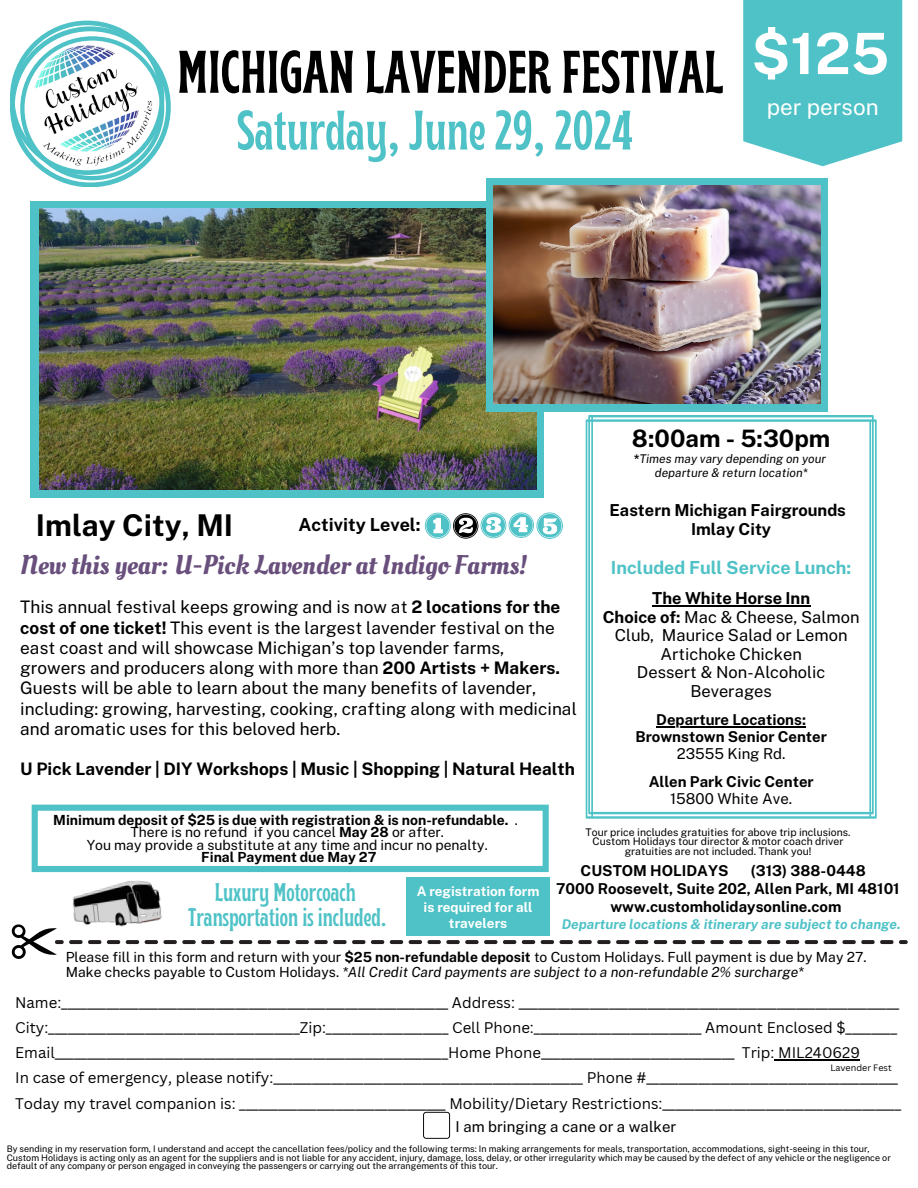
<style>
.page{position:relative;width:918px;height:1188px;background:#fff}
.page>*{position:absolute;margin:0;border:0;box-sizing:border-box;transform-origin:0 0}
.t1{font:700 condensed 60px "Brice";color:#000}
.t2{font:700 57px "Public Sans";color:#fff}
.t3{font:700 condensed 55.5px "Brice";color:#4ec2c6}
.t4{font:700 30px "Public Sans";color:#000}
.t5{font:27px "Oleo Script";color:#694f7c}
.t6{font:700 condensed 25.5px "Brice";color:#4ec2c6}
.t7{font:700 24px "Public Sans";color:#000}
.t8{font:22.5px "Public Sans";color:#fff}
.t9{font:700 18px "Public Sans";color:#4ec2c6}
.t10{font:700 18px "Public Sans";color:#000}
.t11{font:17.25px/20.2px "Public Sans";color:#000}
.t12{font:700 17.25px "Public Sans";color:#000}
.t13{font:16.5px/18.5px "Public Sans";color:#000;text-align:center}
.t14{font:700 16.5px/18.5px "Public Sans";color:#000;text-align:center}
.t15{font:15px "Canva Sans";color:#000}
.t16{font:700 15px "Public Sans";color:#000}
.t17{font:15px "Public Sans";color:#000}
.t18{font:13.95px "Public Sans";color:#000}
.t19{font:700 13.95px/12.3px "Public Sans";color:#000;text-align:center}
.t20{font:italic 13.95px "Public Sans";color:#000}
.t21{font:italic 700 13.5px "Public Sans";color:#4ec2c6}
.t22{font:700 13.5px/15.8px "Public Sans";color:#fff;text-align:center}
.t23{font:italic 12px "Public Sans";color:#000}
.t24{font:10.5px "Public Sans";color:#000}
.t25{font:9px/8.2px "Public Sans";color:#000}
.t26{font:9px "Canva Sans";color:#000}
.s1{font-weight:700}
.s2{font-weight:400}
.s3{font-style:normal}
</style>
<div class="page">
<img style="left:10px;top:20px;width:161px;height:167px">
<div style="left:31px;top:201px;width:513px;height:297px;background:#4ec2c6"></div>
<img style="left:39px;top:208px;width:497px;height:282px">
<div style="left:486px;top:178px;width:342px;height:233px;background:#4ec2c6"></div>
<img style="left:494px;top:186px;width:326px;height:218px">
<svg style="left:586px;top:415px;width:291px;height:404px"></svg>
<svg style="left:425px;top:512px;width:137px;height:27px"></svg>
<svg style="left:32px;top:805px;width:517px;height:67px"></svg>
<svg style="left:743px;top:0;width:159px;height:166px;background:#5bc6ca"></svg>
<svg style="left:12px;top:924px;width:896px;height:35px"></svg>
<img style="left:61px;top:863px;width:115px;height:88px">
<svg style="left:423px;top:1112px;width:27px;height:27px"></svg>
<div style="left:407px;top:877px;width:143px;height:58px;background:#4ec2c6"></div>
<hr style="left:652px;top:605px;width:33px;height:2px;background:#000">
<hr style="left:685px;top:605px;width:125px;height:2px;background:#000">
<hr style="left:656px;top:726px;width:150px;height:2px;background:#000">
<hr style="left:775px;top:1059px;width:85px;height:1px;background:#000">
<p class="t1" style="left:177px;top:48px;width:548px">MICHIGAN LAVENDER FESTIVAL</p>
<p class="t3" style="left:237px;top:108px;width:397px">Saturday, June 29, 2024</p>
<p class="t2" style="left:751px;top:20px;width:139px">$125</p>
<p class="t8" style="left:767px;top:93px;width:113px">per person</p>
<p class="t7" style="left:632px;top:424px;width:200px">8:00am - 5:30pm</p>
<p class="t23" style="left:634px;top:452px;width:194px"><span class="s1">*</span>Times may vary depending on your</p>
<p class="t23" style="left:655px;top:465px;width:154px">departure &amp; return location*</p>
<p class="t14" style="left:609px;top:501px;width:238px">Eastern Michigan Fairgrounds<br>Imlay City</p>
<p class="t9" style="left:611px;top:557px;width:242px">Included Full Service Lunch:</p>
<p class="t14" style="left:652px;top:589px;width:160px">The White Horse Inn</p>
<p class="t13" style="left:603px;top:608px;width:258px"><span class="s1">Choice of:</span> Mac &amp; Cheese, Salmon<br>Club, Maurice Salad or Lemon<br>Artichoke Chicken</p>
<p class="t13" style="left:637px;top:663px;width:190px">Dessert &amp; Non-Alcoholic<br>Beverages</p>
<p class="t16" style="left:656px;top:711px;width:151px">Departure Locations:</p>
<p class="t16" style="left:636px;top:728px;width:193px">Brownstown Senior Center</p>
<p class="t17" style="left:677px;top:744px;width:110px">23555 King Rd.</p>
<p class="t16" style="left:649px;top:773px;width:167px">Allen Park Civic Center</p>
<p class="t17" style="left:670px;top:790px;width:124px">15800 White Ave.</p>
<p class="t4" style="left:36px;top:508px;width:199px">Imlay City, MI</p>
<p class="t10" style="left:298px;top:514px;width:124px">Activity Level:</p>
<p class="t5" style="left:20px;top:547px;width:509px">New this year: U-Pick Lavender at Indigo Farms!</p>
<p class="t11" style="left:20px;top:597px;width:542px">This annual festival keeps growing and is now at <span class="s1">2 locations for the cost of one ticket!</span> This event is the largest lavender festival on the east coast and will showcase Michigan’s top lavender farms,</p>
<p class="t11" style="left:20px;top:658px;width:558px">growers and producers along with more than <span class="s1">200 Artists + Makers.<br></span>Guests will be able to learn about the many benefits of lavender, including: growing, harvesting, cooking, crafting along with medicinal and aromatic uses for this beloved herb.</p>
<p class="t12" style="left:20px;top:759px;width:556px">U Pick Lavender | DIY Workshops | Music | Shopping | Natural Health</p>
<p class="t19" style="left:53px;top:814px;width:466px">Minimum deposit of $25 is due with registration &amp; is non-refundable. <span class="s2">.<br>There is no refund if you cancel</span> May 28 <span class="s2">or after.</span></p>
<p class="t18" style="left:87px;top:836px;width:403px">You may provide a substitute at any time and incur no penalty.</p>
<p class="t19" style="left:201px;top:851px;width:177px">Final Payment due May 27</p>
<p class="t24" style="left:586px;top:826px;width:266px">Tour price includes gratuities for above trip inclusions.</p>
<p class="t24" style="left:593px;top:835px;width:252px">Custom Holidays tour director &amp; motor coach driver</p>
<p class="t24" style="left:625px;top:845px;width:188px">gratuities are not included. Thank you!</p>
<p class="t16" style="left:581px;top:861px;width:149px">CUSTOM HOLIDAYS</p>
<p class="t16" style="left:751px;top:861px;width:116px">(313) 388-0448</p>
<p class="t16" style="left:556px;top:879px;width:345px">7000 Roosevelt, Suite 202, Allen Park, MI 48101</p>
<p class="t6" style="left:215px;top:882px;width:143px">Luxury Motorcoach</p>
<p class="t6" style="left:188px;top:907px;width:200px">Transportation is included.</p>
<p class="t22" style="left:417px;top:883px;width:124px">A registration form is required for all travelers</p>
<p class="t16" style="left:610px;top:897px;width:233px">www.customholidaysonline.com</p>
<p class="t21" style="left:562px;top:916px;width:340px">Departure locations &amp; itinerary are subject to change.</p>
<p class="t18" style="left:66px;top:949px;width:802px">Please fill in this form and return with your <span class="s1">$25 non-refundable deposit</span> to Custom Holidays. Full payment is due by May 27.</p>
<p class="t20" style="left:66px;top:963px;width:740px"><span class="s3">Make checks payable to Custom Holidays.</span> *All Credit Card payments are subject to a non-refundable 2% surcharge*</p>
<p class="t15" style="left:15px;top:992px;width:886px">Name:____________________________________________________________ Address: ___________________________________________________________</p>
<p class="t15" style="left:15px;top:1017px;width:884px">City:_______________________________________Zip:___________________ Cell Phone:__________________________ Amount Enclosed $________</p>
<p class="t15" style="left:15px;top:1042px;width:846px">Email_____________________________________________________________Home Phone______________________________ Trip: MIL240629</p>
<p class="t15" style="left:15px;top:1067px;width:884px">In case of emergency, please notify:________________________________________________ Phone #_______________________________________</p>
<p class="t15" style="left:15px;top:1093px;width:887px">Today my travel companion is: ________________________________ Mobility/Dietary Restrictions:_____________________________________</p>
<p class="t26" style="left:830px;top:1061px;width:63px">Lavender Fest</p>
<p class="t17" style="left:456px;top:1118px;width:222px">I am bringing a cane or a walker</p>
<p class="t25" style="left:7px;top:1145px;width:886px">By sending in my reservation form, I understand and accept the cancellation fees/policy and the following terms: In making arrangements for meals, transportation, accommodations, sight-seeing in this tour,<br>Custom Holidays is acting only as an agent for the suppliers and is not liable for any accident, injury, damage, loss, delay, or other irregularity which may be caused by the defect of any vehicle or the negligence or default of any company or person engaged in conveying the passengers or carrying out the arrangements of this tour.</p>
</div>
